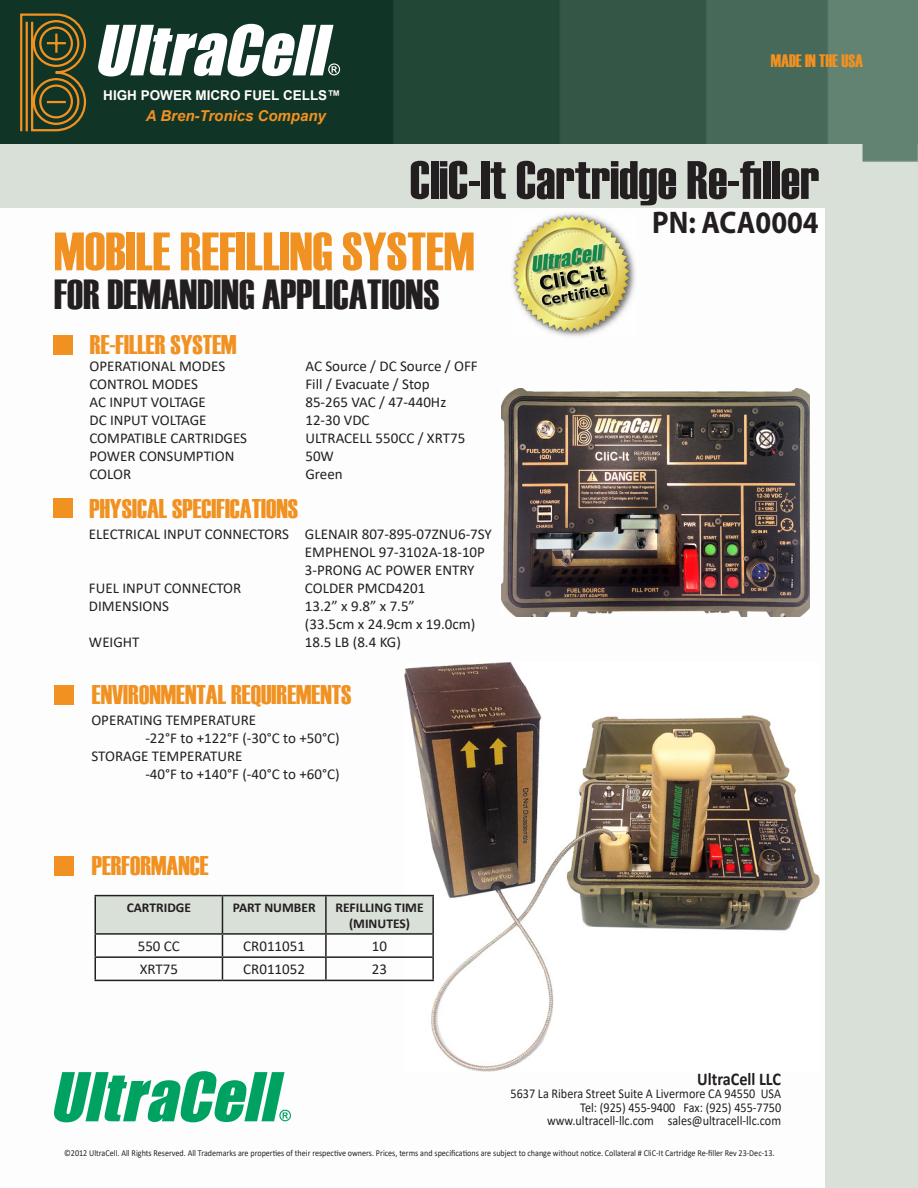
<style>
.page{position:relative;width:918px;height:1188px;background:#fff}
.page>*{position:absolute;margin:0;border:0;box-sizing:border-box;transform-origin:0 0}
.t1{font:54px "Haettenschweiler";color:#231f20}
.t2{font:54px "Haettenschweiler";color:#f19121}
.t3{font:42px "Haettenschweiler";color:#231f20}
.Body{font:700 31.35px "Myriad Pro";color:#231f20;scale:.91 1}
.t4{font:27px "Haettenschweiler";color:#f19121}
.t5{font:18px "Haettenschweiler";color:#f19121}
.About{font:700 18px "Calibri";color:#231f20;scale:.9 1}
.t6{font:15px/18px "Calibri";color:#231f20}
.t7{font:italic 700 15px "Arial";color:#f19121}
.About-2{font:13.5px "Calibri";color:#231f20;scale:.9 1}
.t8{font:700 13.5px/16.2px "Calibri";color:#231f20;text-align:center}
.t9{font:700 13.5px "Arial";color:#fff}
.Body-2{font:9px "Calibri";color:#231f20;scale:.9 1}
</style>
<div class="page">
<img style="left:0;top:0;width:862px;height:144px">
<svg style="left:98px;top:24px;width:242px;height:52px"></svg>
<div style="left:0;top:144px;width:917px;height:1044px;background:#d9e0d8"></div>
<div style="left:862px;top:0;width:56px;height:162px;background:#638372"></div>
<div style="left:0;top:208px;width:825px;height:980px;background:#fff"></div>
<div style="left:54px;top:335px;width:19px;height:19px;background:#f19121"></div>
<div style="left:53px;top:499px;width:20px;height:19px;background:#f19121"></div>
<svg style="left:19px;top:12px;width:68px;height:122px;background:#545024"></svg>
<img style="left:512px;top:213px;width:124px;height:124px">
<img style="left:502px;top:388px;width:308px;height:228px">
<div style="left:54px;top:686px;width:20px;height:19px;background:#f19121"></div>
<svg style="left:54px;top:1071px;width:441px;height:52px"></svg>
<img style="left:405px;top:663px;width:414px;height:408px">
<div style="left:54px;top:856px;width:19px;height:20px;background:#f19121"></div>
<hr style="left:94px;top:935px;width:2px;height:21px;background:#231f20">
<hr style="left:432px;top:935px;width:2px;height:21px;background:#231f20">
<hr style="left:94px;top:956px;width:128px;height:2px;background:#231f20">
<hr style="left:94px;top:958px;width:2px;height:22px;background:#231f20">
<svg style="left:95px;top:896px;width:338px;height:84px"></svg>
<hr style="left:326px;top:956px;width:108px;height:2px;background:#231f20">
<hr style="left:325px;top:958px;width:2px;height:22px;background:#231f20">
<hr style="left:432px;top:958px;width:2px;height:22px;background:#231f20">
<hr style="left:94px;top:980px;width:128px;height:1px;background:#231f20">
<hr style="left:222px;top:980px;width:104px;height:1px;background:#231f20">
<hr style="left:326px;top:980px;width:108px;height:1px;background:#231f20">
<hr style="left:94px;top:895px;width:128px;height:1px;background:#231f20">
<hr style="left:94px;top:896px;width:2px;height:37px;background:#231f20">
<hr style="left:222px;top:895px;width:104px;height:1px;background:#231f20">
<hr style="left:222px;top:896px;width:1px;height:37px;background:#231f20">
<hr style="left:326px;top:895px;width:108px;height:1px;background:#231f20">
<hr style="left:325px;top:896px;width:2px;height:37px;background:#231f20">
<hr style="left:432px;top:896px;width:2px;height:37px;background:#231f20">
<hr style="left:94px;top:933px;width:128px;height:2px;background:#231f20">
<hr style="left:222px;top:933px;width:104px;height:2px;background:#231f20">
<hr style="left:326px;top:933px;width:108px;height:2px;background:#231f20">
<p class="t9" style="left:103px;top:86px;width:239px">HIGH POWER MICRO FUEL CELLS™</p>
<p class="t7" style="left:146px;top:106px;width:182px">A Bren-Tronics Company</p>
<p class="t5" style="left:771px;top:48px;width:94px">MADE IN THE USA</p>
<p class="t1" style="left:410px;top:143px;width:411px">CliC-It Cartridge Re-filler</p>
<p class="t2" style="left:54px;top:215px;width:422px">MOBILE REFILLING SYSTEM</p>
<p class="t3" style="left:54px;top:266px;width:387px">FOR DEMANDING APPLICATIONS</p>
<p class="t4" style="left:90px;top:326px;width:148px">RE-FILLER SYSTEM</p>
<p class="t6" style="left:89px;top:358px;width:137px">OPERATIONAL MODES</p>
<p class="t6" style="left:305px;top:358px;width:174px">AC Source / DC Source / OFF</p>
<p class="t6" style="left:89px;top:376px;width:110px">CONTROL MODES</p>
<p class="t6" style="left:305px;top:376px;width:126px">Fill / Evacuate / Stop</p>
<p class="t6" style="left:89px;top:394px;width:118px">AC INPUT VOLTAGE</p>
<p class="t6" style="left:305px;top:394px;width:142px">85-265 VAC / 47-440Hz</p>
<p class="t6" style="left:89px;top:412px;width:119px">DC INPUT VOLTAGE</p>
<p class="t6" style="left:305px;top:412px;width:66px">12-30 VDC</p>
<p class="t6" style="left:89px;top:430px;width:159px">COMPATIBLE CARTRIDGES</p>
<p class="t6" style="left:305px;top:430px;width:161px">ULTRACELL 550CC / XRT75</p>
<p class="t6" style="left:89px;top:448px;width:146px">POWER CONSUMPTION</p>
<p class="t6" style="left:305px;top:448px;width:30px">50W</p>
<p class="t6" style="left:89px;top:466px;width:43px">COLOR</p>
<p class="t6" style="left:305px;top:466px;width:39px">Green</p>
<p class="t4" style="left:89px;top:490px;width:210px">PHYSICAL SPECIFICATIONS</p>
<p class="t6" style="left:89px;top:526px;width:404px">ELECTRICAL INPUT CONNECTORS GLENAIR 807-895-07ZNU6-7SY</p>
<p class="t6" style="left:305px;top:544px;width:182px">EMPHENOL 97-3102A-18-10P</p>
<p class="t6" style="left:305px;top:562px;width:171px">3-PRONG AC POWER ENTRY</p>
<p class="t6" style="left:89px;top:580px;width:154px">FUEL INPUT CONNECTOR</p>
<p class="t6" style="left:305px;top:580px;width:122px">COLDER PMCD4201</p>
<p class="t6" style="left:89px;top:598px;width:82px">DIMENSIONS</p>
<p class="t6" style="left:305px;top:598px;width:111px">13.2” x 9.8” x 7.5”</p>
<p class="t6" style="left:305px;top:616px;width:172px">(33.5cm x 24.9cm x 19.0cm)</p>
<p class="t6" style="left:89px;top:634px;width:52px">WEIGHT</p>
<p class="t6" style="left:305px;top:634px;width:97px">18.5 LB (8.4 KG)</p>
<p class="t4" style="left:92px;top:677px;width:261px">ENVIRONMENTAL REQUIREMENTS</p>
<p class="t6" style="left:145px;top:712px;width:196px;text-indent:-54px">OPERATING TEMPERATURE<br>-22°F to +122°F (-30°C to +50°C)</p>
<p class="t6" style="left:145px;top:748px;width:196px;text-indent:-54px">STORAGE TEMPERATURE<br>-40°F to +140°F (-40°C to +60°C)</p>
<p class="t4" style="left:92px;top:848px;width:118px">PERFORMANCE</p>
<p class="t8" style="left:127px;top:900px;width:66px">CARTRIDGE</p>
<p class="t8" style="left:233px;top:900px;width:84px">PART NUMBER</p>
<p class="t8" style="left:335px;top:900px;width:90px">REFILLING TIME (MINUTES)</p>
<p class="t6" style="left:138px;top:938px;width:44px">550 CC</p>
<p class="t6" style="left:243px;top:938px;width:63px">CR011051</p>
<p class="t6" style="left:372px;top:938px;width:17px">10</p>
<p class="t6" style="left:140px;top:961px;width:40px">XRT75</p>
<p class="t6" style="left:243px;top:961px;width:63px">CR011052</p>
<p class="t6" style="left:372px;top:961px;width:17px">23</p>
<p class="Body" style="left:652px;top:202px;width:185px">PN: ACA0004</p>
<p class="About" style="left:697px;top:1066px;width:95px">UltraCell LLC</p>
<p class="About-2" style="left:511px;top:1084px;width:302px">5637 La Ribera Street Suite A Livermore CA 94550 USA</p>
<p class="About-2" style="left:580px;top:1098px;width:225px">Tel: (925) 455-9400 Fax: (925) 455-7750</p>
<p class="About-2" style="left:547px;top:1111px;width:262px">www.ultracell-llc.com sales@ultracell-llc.com</p>
<p class="Body-2" style="left:64px;top:1147px;width:791px">©2012 UltraCell. All Rights Reserved. All Trademarks are properties of their respective owners. Prices, terms and specifications are subject to change without notice. Collateral # CliC-It Cartridge Re-filler Rev 23-Dec-13.</p>
</div>
